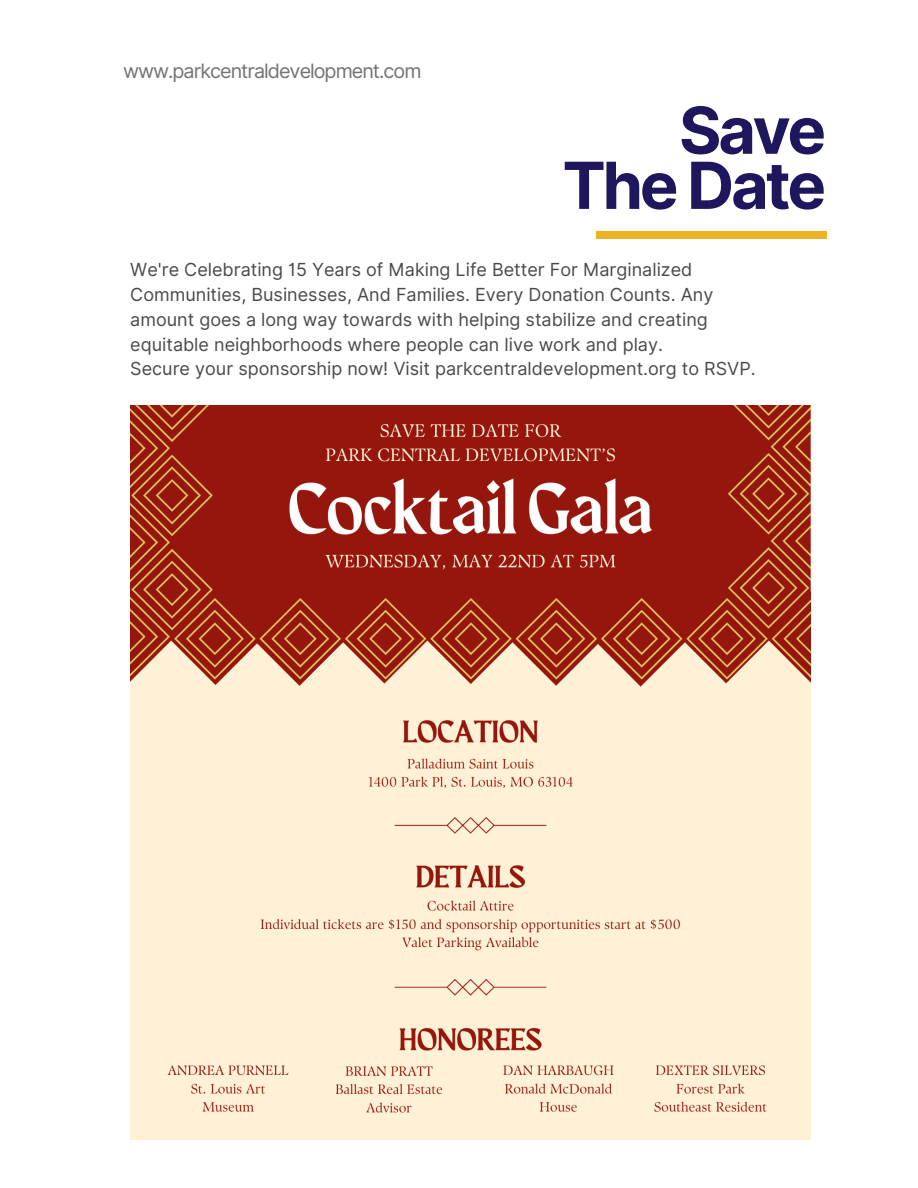
<style>
.page{position:relative;width:918px;height:1188px;background:#fff}
.page>*{position:absolute;margin:0;border:0;box-sizing:border-box;transform-origin:0 0}
.t1{font:700 64.8px/55.2px "Inter";letter-spacing:-.05em;color:#1f175d;text-align:right}
.t2{font:19.8px "Inter";letter-spacing:-.05em;color:#737373}
.t3{font:18px/24.8px "Inter";color:#4b4a4a}
</style>
<div class="page">
<div style="left:596px;top:231px;width:230px;height:8px;background:#ecb424"></div>
<img style="left:130px;top:405px;width:681px;height:735px">
<p class="t2" style="left:123px;top:59px;width:300px">www.parkcentraldevelopment.com</p>
<h1 class="t1" style="left:562px;top:103px;width:265px">Save<br>The Date</h1>
<p class="t3" style="left:130px;top:258px;width:585px">We're Celebrating 15 Years of Making Life Better For Marginalized Communities, Businesses, And Families. Every Donation Counts. Any amount goes a long way towards with helping stabilize and creating equitable neighborhoods where people can live work and play.</p>
<p class="t3" style="left:130px;top:357px;width:627px">Secure your sponsorship now! Visit parkcentraldevelopment.org to RSVP.</p>
</div>
